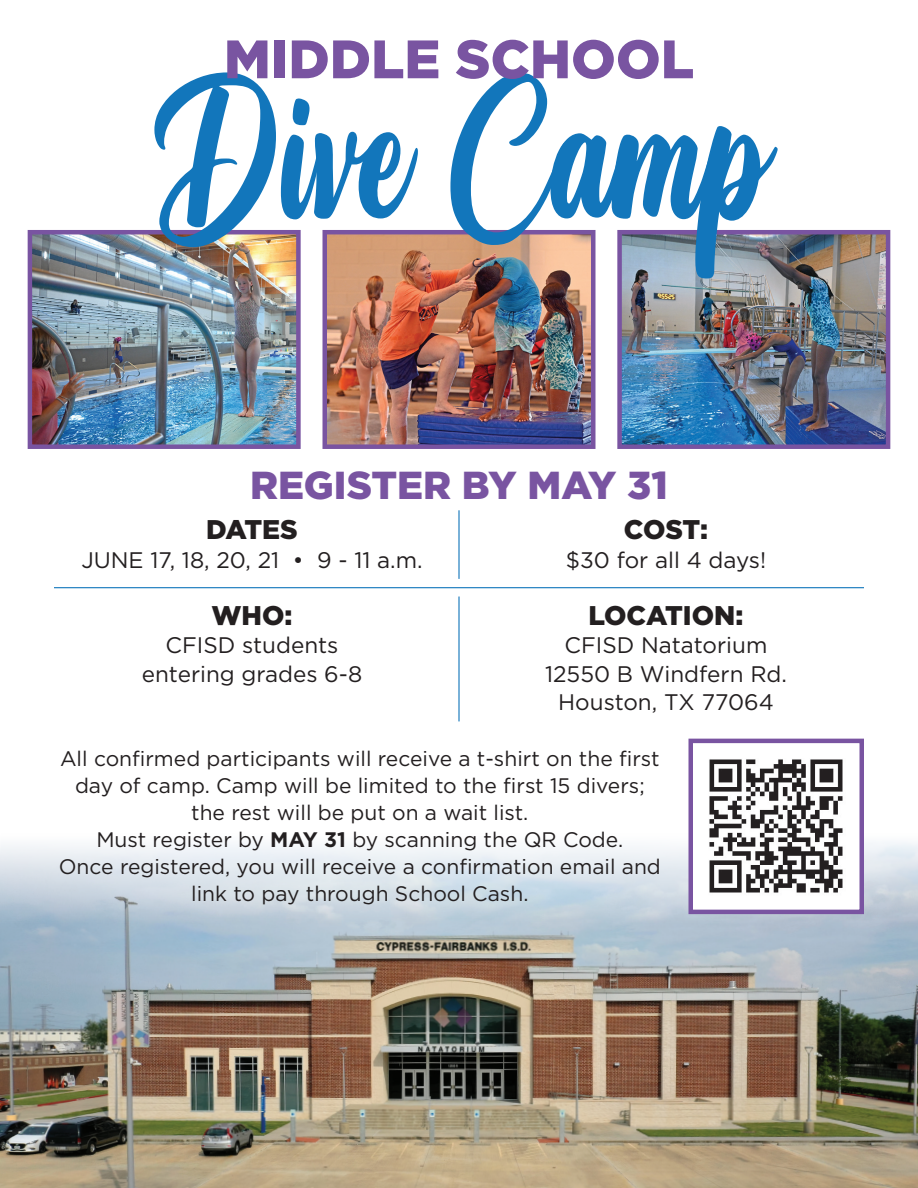
<style>
.page{position:relative;width:918px;height:1188px;background:#fff}
.page>*{position:absolute;margin:0;border:0;box-sizing:border-box;transform-origin:0 0}
.t1{font:187.5px "Athletic Outfit";color:#1276bb;scale:.8 1}
.t2{font:900 54px "Gotham";color:#7954a1}
.t3{font:900 39px "Gotham";color:#7954a1}
.t4{font:900 27px "Gotham";color:#231f20}
.t5{font:22.5px/28.5px "Gotham";color:#231f20;text-align:center}
.t6{font:21px/27px "Gotham";color:#231f20;text-align:center}
.s1{font-weight:700}
</style>
<div class="page">
<img style="left:0;top:842px;width:918px;height:346px">
<img style="left:322px;top:230px;width:274px;height:219px">
<img style="left:27px;top:230px;width:274px;height:219px">
<img style="left:617px;top:230px;width:274px;height:219px">
<img style="left:693px;top:759px;width:166px;height:150px">
<div style="left:688px;top:739px;width:176px;height:175px;border:4px solid #7954a1"></div>
<hr style="left:54px;top:587px;width:810px;height:1px;background:#1276bb">
<hr style="left:458px;top:597px;width:2px;height:124px;background:#1276bb">
<hr style="left:458px;top:510px;width:2px;height:69px;background:#1276bb">
<h2 class="t2" style="left:224px;top:22px;width:472px">MIDDLE SCHOOL</h2>
<h1 class="t1" style="left:149px;top:44px;width:777px">Dive Camp</h1>
<h3 class="t3" style="left:250px;top:458px;width:419px">REGISTER BY MAY 31</h3>
<p class="t4" style="left:206px;top:511px;width:93px">DATES</p>
<p class="t5" style="left:81px;top:545px;width:343px">JUNE 17, 18, 20, 21 • 9 - 11 a.m.</p>
<p class="t4" style="left:211px;top:596px;width:83px">WHO:</p>
<p class="t5" style="left:142px;top:630px;width:222px">CFISD students entering grades 6-8</p>
<p class="t4" style="left:624px;top:511px;width:86px">COST:</p>
<p class="t5" style="left:566px;top:545px;width:202px">$30 for all 4 days!</p>
<p class="t4" style="left:589px;top:596px;width:156px">LOCATION:</p>
<p class="t5" style="left:545px;top:630px;width:243px">CFISD Natatorium<br>12550 B Windfern Rd.<br>Houston, TX 77064</p>
<p class="t6" style="left:59px;top:744px;width:604px">All confirmed participants will receive a t-shirt on the first day of camp. Camp will be limited to the first 15 divers; the rest will be put on a wait list.<br>Must register by <span class="s1">MAY 31</span> by scanning the QR Code.<br>Once registered, you will receive a confirmation email and link to pay through School Cash.</p>
</div>
